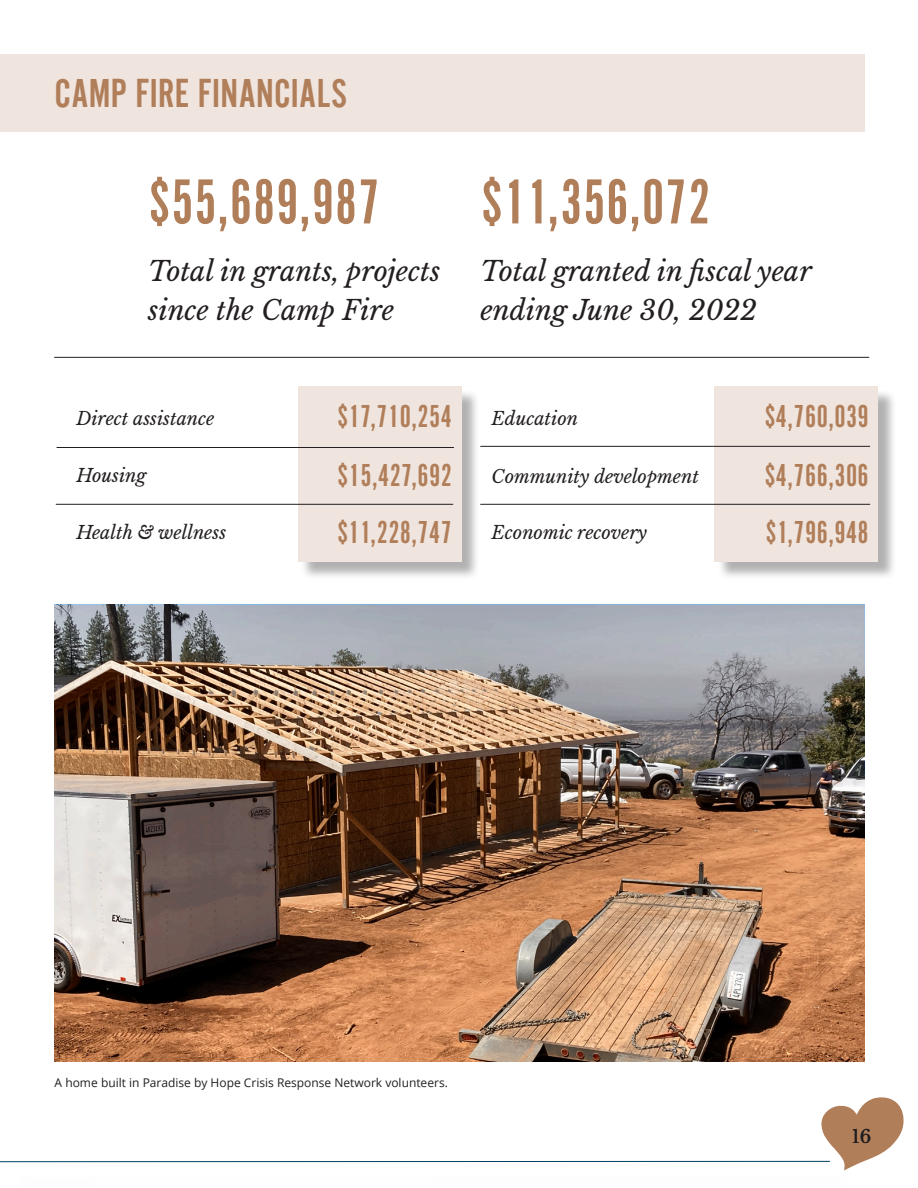
<style>
.page{position:relative;width:918px;height:1188px;background:#fff}
.page>*{position:absolute;margin:0;border:0;box-sizing:border-box;transform-origin:0 0}
.t1{font:66px "Alternate Got No 1 D";letter-spacing:.01em;color:#b17e5a}
.t2{font:42px "Alternate Got No 2 D";letter-spacing:.01em;color:#b17e5a}
.t3{font:33px "Alternate Got No 1 D";letter-spacing:.01em;color:#b17e5a}
.t4{font:italic 27px/39px "Libre Baskerville";color:#231f20}
.t5{font:italic 18px "Libre Baskerville";color:#231f20}
.t6{font:18px "Libre Baskerville";color:#231f20}
.Photo_caption{font:12px "Open Sans";color:#231f20}
</style>
<div class="page">
<div style="left:1px;top:54px;width:864px;height:78px;background:#efe5de"></div>
<div style="left:300px;top:389px;width:180px;height:192px;background:#231f20;opacity:.35"></div>
<div style="left:298px;top:387px;width:163px;height:175px;background:#efe5de"></div>
<div style="left:717px;top:389px;width:180px;height:192px;background:#231f20;opacity:.35"></div>
<div style="left:715px;top:387px;width:163px;height:175px;background:#efe5de"></div>
<hr style="left:56px;top:504px;width:397px;height:1px;background:#231f20">
<hr style="left:481px;top:504px;width:389px;height:1px;background:#231f20">
<hr style="left:481px;top:446px;width:389px;height:1px;background:#231f20">
<hr style="left:57px;top:447px;width:397px;height:1px;background:#231f20">
<hr style="left:55px;top:357px;width:814px;height:1px;background:#231f20">
<img style="left:55px;top:605px;width:809px;height:457px">
<hr style="left:0;top:1161px;width:830px;height:1px;background:#004060">
<svg style="left:821px;top:1097px;width:83px;height:74px"></svg>
<p class="t2" style="left:55px;top:71px;width:294px">CAMP FIRE FINANCIALS</p>
<p class="t1" style="left:148px;top:167px;width:234px">$55,689,987</p>
<p class="t1" style="left:481px;top:167px;width:231px">$11,356,072</p>
<p class="t4" style="left:148px;top:252px;width:294px">Total in grants, projects since the Camp Fire</p>
<p class="t4" style="left:481px;top:252px;width:333px">Total granted in fiscal year</p>
<p class="t4" style="left:481px;top:291px;width:278px">ending June 30, 2022</p>
<p class="t5" style="left:76px;top:408px;width:139px">Direct assistance</p>
<p class="t5" style="left:76px;top:465px;width:72px">Housing</p>
<p class="t3" style="left:337px;top:399px;width:116px">$17,710,254</p>
<p class="t3" style="left:764px;top:399px;width:106px">$4,760,039</p>
<p class="t5" style="left:492px;top:407px;width:88px">Education</p>
<p class="t3" style="left:337px;top:458px;width:116px">$15,427,692</p>
<p class="t3" style="left:764px;top:458px;width:106px">$4,766,306</p>
<p class="t5" style="left:492px;top:465px;width:209px">Community development</p>
<p class="t3" style="left:337px;top:514px;width:116px">$11,228,747</p>
<p class="t3" style="left:765px;top:514px;width:105px">$1,796,948</p>
<p class="t5" style="left:76px;top:521px;width:151px">Health &amp; wellness</p>
<p class="t5" style="left:492px;top:521px;width:157px">Economic recovery</p>
<p class="Photo_caption" style="left:55px;top:1075px;width:395px">A home built in Paradise by Hope Crisis Response Network volunteers.</p>
<p class="t6" style="left:852px;top:1125px;width:21px">16</p>
</div>
